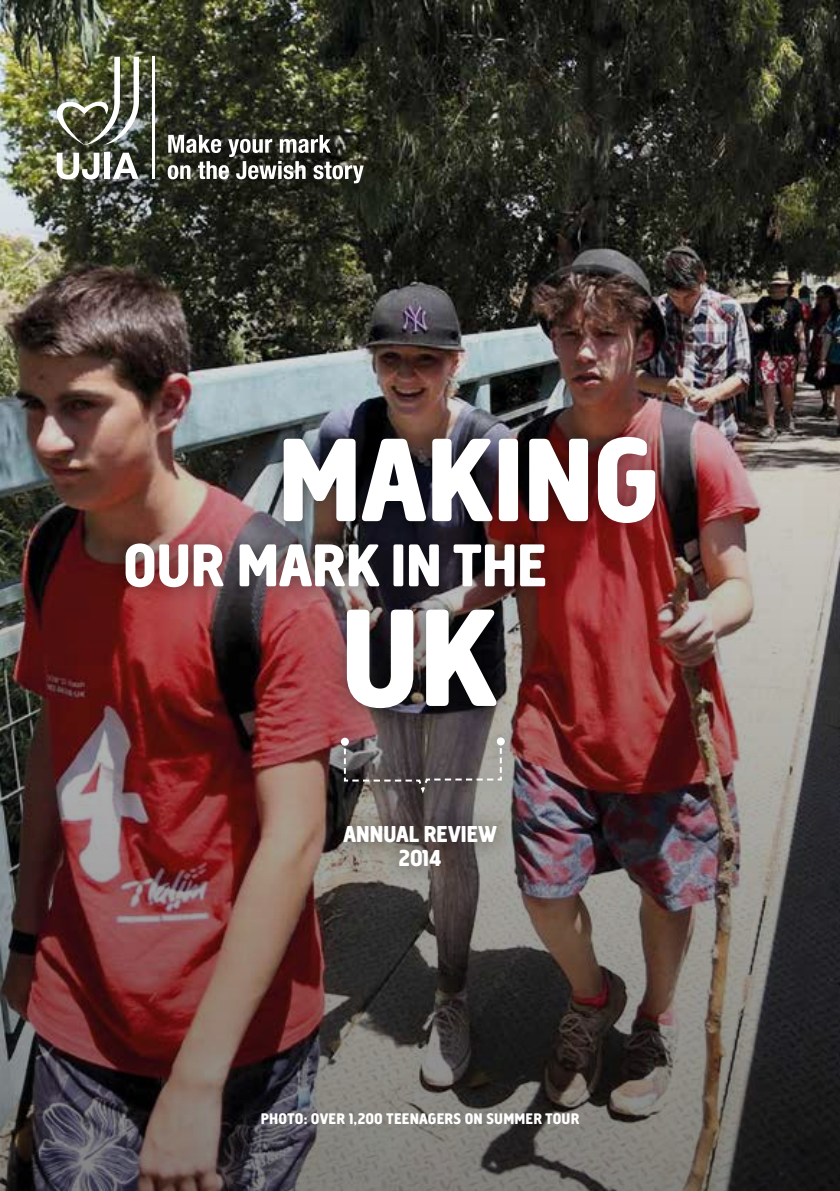
<style>
.page{position:relative;width:840px;height:1191px;background:#fff}
.page>*{position:absolute;margin:0;border:0;box-sizing:border-box;transform-origin:0 0}
.t1{font:800 144.4px "Creighton Pro";color:#fff}
.t2{font:800 123.4px "Creighton Pro";letter-spacing:.03em;color:#fff}
.t3{font:800 62.8px "Creighton Pro";letter-spacing:.03em;color:#fff}
.t4{font:800 24px/24px "Creighton Pro";letter-spacing:.03em;color:#fff;text-align:center}
.t5{font:800 16px "Creighton Pro";letter-spacing:.05em;color:#fff}
</style>
<div class="page">
<img style="left:0;top:0;width:839px;height:1191px">
<div style="left:52px;top:53px;width:342px;height:162px;background:#000;opacity:.5"></div>
<img style="left:57px;top:57px;width:82px;height:88px">
<svg style="left:57px;top:153px;width:42px;height:26px"></svg>
<div style="left:104px;top:153px;width:6px;height:26px;background:#fff"></div>
<svg style="left:113px;top:153px;width:25px;height:26px"></svg>
<hr style="left:152px;top:57px;width:2px;height:122px;background:#fff">
<svg style="left:168px;top:135px;width:195px;height:48px"></svg>
<div style="left:107px;top:418px;width:566px;height:467px;background:#000;opacity:.5"></div>
<svg style="left:343px;top:739px;width:159px;height:57px"></svg>
<div style="left:496px;top:737px;width:8px;height:8px;background:#fff;border-radius:50%"></div>
<div style="left:341px;top:737px;width:8px;height:8px;background:#fff;border-radius:50%"></div>
<h2 class="t2" style="left:280px;top:408px;width:379px">MAKING</h2>
<h3 class="t3" style="left:124px;top:529px;width:422px">OUR MARK IN THE</h3>
<h1 class="t1" style="left:342px;top:574px;width:154px">UK</h1>
<h3 class="t4" style="left:343px;top:822px;width:154px">ANNUAL REVIEW<br>2014</h3>
<p class="t5" style="left:261px;top:1109px;width:319px">PHOTO: OVER 1,200 TEENAGERS ON SUMMER TOUR</p>
</div>
